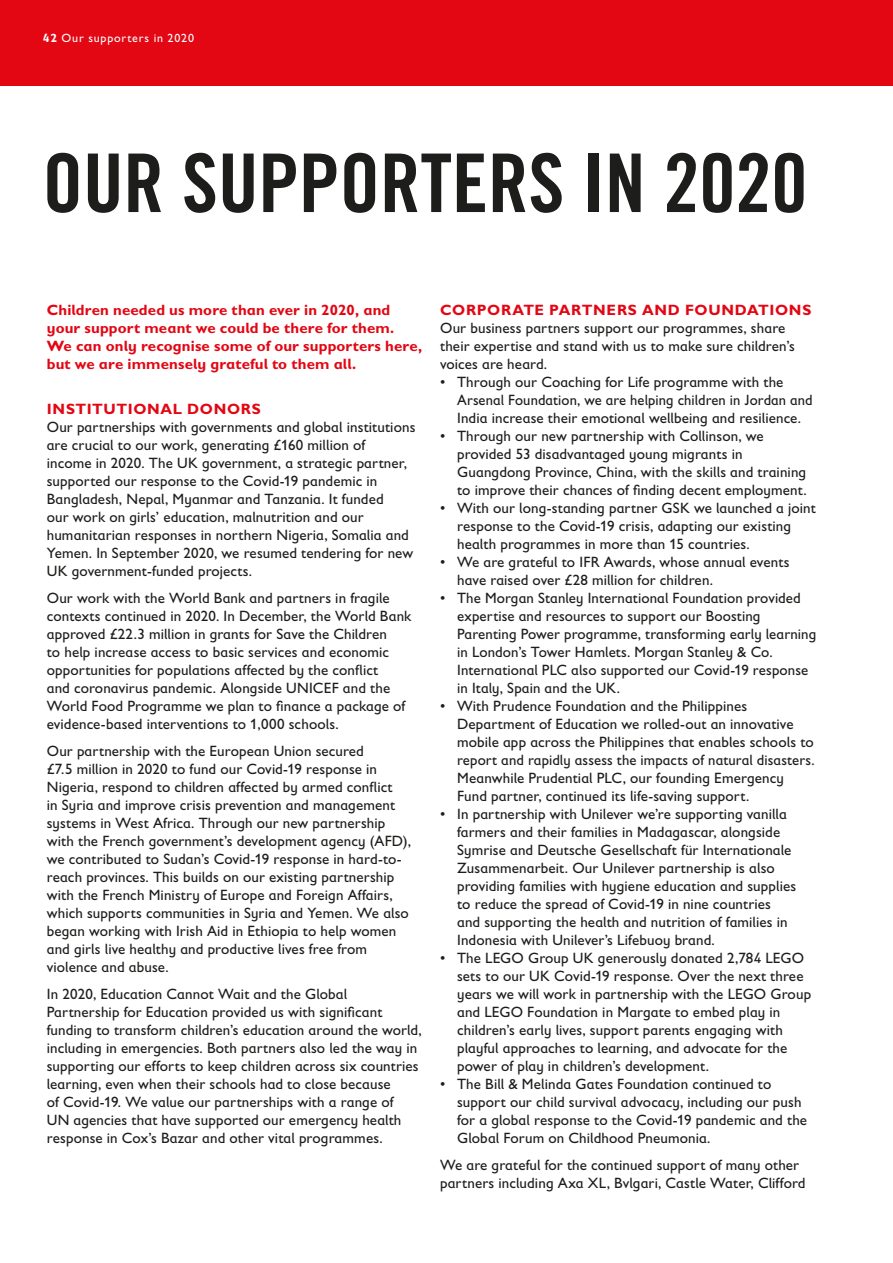
<style>
.page{position:relative;width:893px;height:1263px;background:#fff}
.page>*{position:absolute;margin:0;border:0;box-sizing:border-box;transform-origin:0 0}
.t1{font:81px "Trade Gothic LT Com Bd Cn 20";color:#1d1d1b}
.t2{font:15px/18px "Gill Sans Infant Std";letter-spacing:.01em;color:#1d1d1b}
.t3{font:700 15px/18px "Gill Sans Infant Std";letter-spacing:.01em;color:#e30613}
.t4{font:700 15px "Gill Sans Infant Std";letter-spacing:.045em;color:#e30613}
.t5{font:12px "Gill Sans Infant Std";letter-spacing:.07em;color:#fff}
.s1{font-weight:700}
</style>
<div class="page">
<div style="left:0;top:0;width:893px;height:85px;background:#e30613"></div>
<p class="t5" style="left:43px;top:31px;width:152px"><span class="s1">42</span> Our supporters in 2020</p>
<h1 class="t1" style="left:43px;top:134px;width:766px">OUR SUPPORTERS IN 2020</h1>
<p class="t3" style="left:47px;top:301px;width:377px">Children needed us more than ever in 2020, and your support meant we could be there for them.<br>We can only recognise some of our supporters here, but we are immensely grateful to them all.</p>
<p class="t4" style="left:47px;top:400px;width:216px">INSTITUTIONAL DONORS</p>
<p class="t2" style="left:47px;top:418px;width:370px">Our partnerships with governments and global institutions are crucial to our work, generating £160 million of<br>income in 2020. The UK government, a strategic partner, supported our response to the Covid-19 pandemic in Bangladesh, Nepal, Myanmar and Tanzania. It funded<br>our work on girls’ education, malnutrition and our humanitarian responses in northern Nigeria, Somalia and Yemen. In September 2020, we resumed tendering for new UK government-funded projects.</p>
<p class="t2" style="left:47px;top:589px;width:366px">Our work with the World Bank and partners in fragile contexts continued in 2020. In December, the World Bank approved £22.3 million in grants for Save the Children<br>to help increase access to basic services and economic opportunities for populations affected by the conflict<br>and coronavirus pandemic. Alongside UNICEF and the World Food Programme we plan to finance a package of evidence-based interventions to 1,000 schools.</p>
<p class="t2" style="left:47px;top:742px;width:366px">Our partnership with the European Union secured<br>£7.5 million in 2020 to fund our Covid-19 response in Nigeria, respond to children affected by armed conflict<br>in Syria and improve crisis prevention and management systems in West Africa. Through our new partnership with the French government’s development agency (AFD), we contributed to Sudan’s Covid-19 response in hard-to&shy;reach provinces. This builds on our existing partnership with the French Ministry of Europe and Foreign Affairs, which supports communities in Syria and Yemen. We also began working with Irish Aid in Ethiopia to help women and girls live healthy and productive lives free from violence and abuse.</p>
<p class="t2" style="left:47px;top:985px;width:377px">In 2020, Education Cannot Wait and the Global Partnership for Education provided us with significant funding to transform children’s education around the world, including in emergencies. Both partners also led the way in supporting our efforts to keep children across six countries learning, even when their schools had to close because<br>of Covid-19. We value our partnerships with a range of<br>UN agencies that have supported our emergency health response in Cox’s Bazar and other vital programmes.</p>
<p class="t4" style="left:440px;top:301px;width:373px">CORPORATE PARTNERS AND FOUNDATIONS</p>
<p class="t2" style="left:440px;top:319px;width:356px">Our business partners support our programmes, share their expertise and stand with us to make sure children’s voices are heard.</p>
<p class="t2" style="left:457px;top:373px;width:357px;text-indent:-17px">• Through our Coaching for Life programme with the<br>Arsenal Foundation, we are helping children in Jordan and<br>India increase their emotional wellbeing and resilience.</p>
<p class="t2" style="left:457px;top:427px;width:351px;text-indent:-17px">• Through our new partnership with Collinson, we provided 53 disadvantaged young migrants in Guangdong Province, China, with the skills and training to improve their chances of finding decent employment.</p>
<p class="t2" style="left:457px;top:499px;width:360px;text-indent:-17px">• With our long-standing partner GSK we launched a joint response to the Covid-19 crisis, adapting our existing health programmes in more than 15 countries.</p>
<p class="t2" style="left:457px;top:553px;width:334px;text-indent:-17px">• We are grateful to IFR Awards, whose annual events have raised over £28 million for children.</p>
<p class="t2" style="left:457px;top:589px;width:361px;text-indent:-17px">• The Morgan Stanley International Foundation provided expertise and resources to support our Boosting Parenting Power programme, transforming early learning in London’s Tower Hamlets. Morgan Stanley &amp; Co.<br>International PLC also supported our Covid-19 response in Italy, Spain and the UK.</p>
<p class="t2" style="left:457px;top:697px;width:359px;text-indent:-17px">• With Prudence Foundation and the Philippines Department of Education we rolled-out an innovative mobile app across the Philippines that enables schools to report and rapidly assess the impacts of natural disasters.<br>Meanwhile Prudential PLC, our founding Emergency Fund partner, continued its life-saving support.</p>
<p class="t2" style="left:457px;top:805px;width:341px;text-indent:-17px">• In partnership with Unilever we’re supporting vanilla farmers and their families in Madagascar, alongside Symrise and Deutsche Gesellschaft für Internationale Zusammenarbeit. Our Unilever partnership is also providing families with hygiene education and supplies to reduce the spread of Covid-19 in nine countries and supporting the health and nutrition of families in Indonesia with Unilever’s Lifebuoy brand.</p>
<p class="t2" style="left:457px;top:949px;width:356px;text-indent:-17px">• The LEGO Group UK generously donated 2,784 LEGO sets to our UK Covid-19 response. Over the next three years we will work in partnership with the LEGO Group and LEGO Foundation in Margate to embed play in children’s early lives, support parents engaging with playful approaches to learning, and advocate for the power of play in children’s development.</p>
<p class="t2" style="left:457px;top:1075px;width:351px;text-indent:-17px">• The Bill &amp; Melinda Gates Foundation continued to support our child survival advocacy, including our push for a global response to the Covid-19 pandemic and the Global Forum on Childhood Pneumonia.</p>
<p class="t2" style="left:440px;top:1156px;width:367px">We are grateful for the continued support of many other partners including Axa XL, Bvlgari, Castle Water, Clifford</p>
</div>
